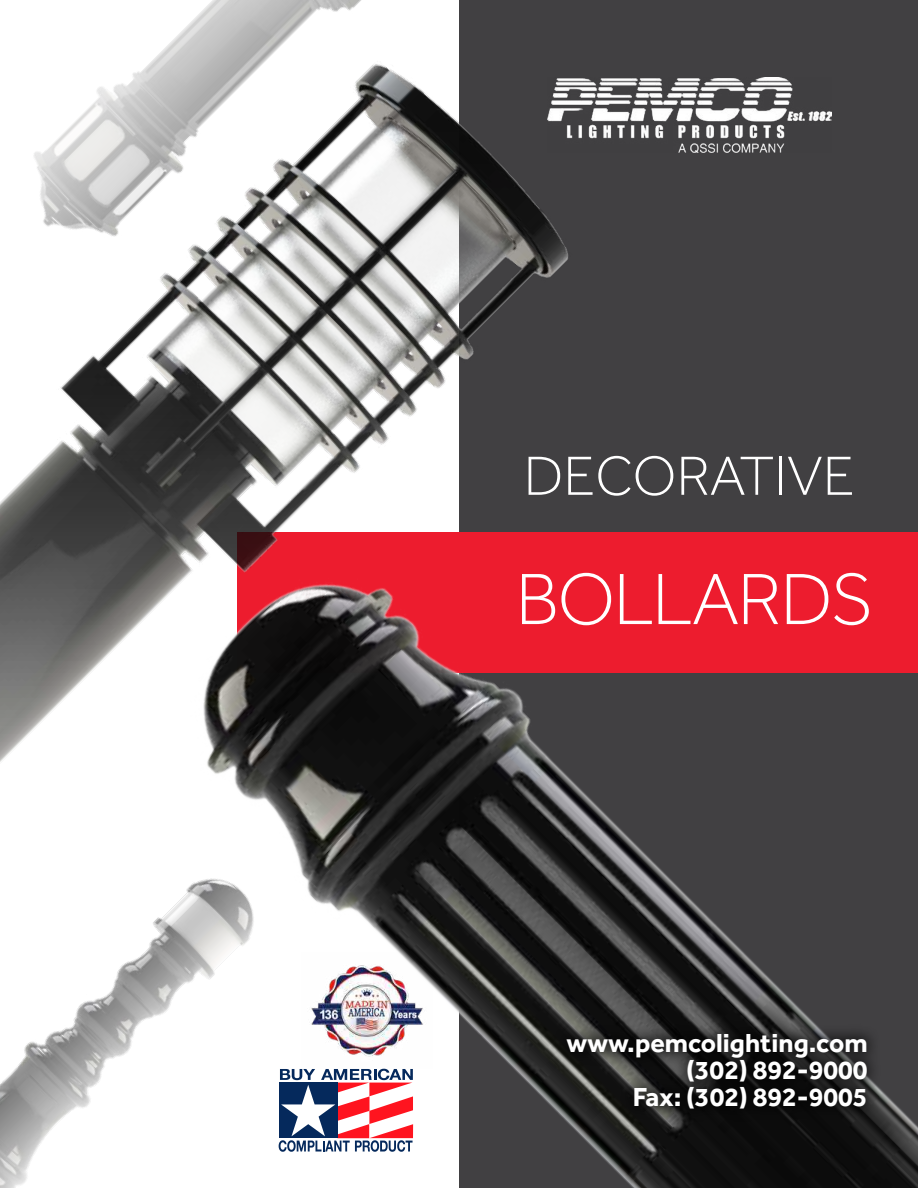
<style>
.page{position:relative;width:918px;height:1188px;background:#fff}
.page>*{position:absolute;margin:0;border:0;box-sizing:border-box;transform-origin:0 0}
.t1{font:300 75px "Effra";letter-spacing:-.025em;color:#fff}
.t2{font:300 57px "Effra";color:#fff}
.t3{font:700 27px "Effra";color:#fff}
</style>
<div class="page">
<div style="left:459px;top:0;width:459px;height:1188px;background:#414042"></div>
<img style="left:635px;top:78px;width:196px;height:74px">
<img style="left:0;top:78px;width:635px;height:684px">
<img style="left:73px;top:439px;width:845px;height:749px">
<img style="left:0;top:0;width:441px;height:310px">
<div style="left:554px;top:1019px;width:327px;height:103px;background:#000;opacity:.75"></div>
<img style="left:0;top:821px;width:312px;height:367px">
<p class="t2" style="left:524px;top:444px;width:332px">DECORATIVE</p>
<p class="t1" style="left:516px;top:557px;width:359px">BOLLARDS</p>
<p class="t3" style="left:567px;top:1027px;width:303px">www.pemcolighting.com</p>
<p class="t3" style="left:686px;top:1054px;width:183px">(302) 892-9000</p>
<p class="t3" style="left:633px;top:1081px;width:237px">Fax: (302) 892-9005</p>
</div>
